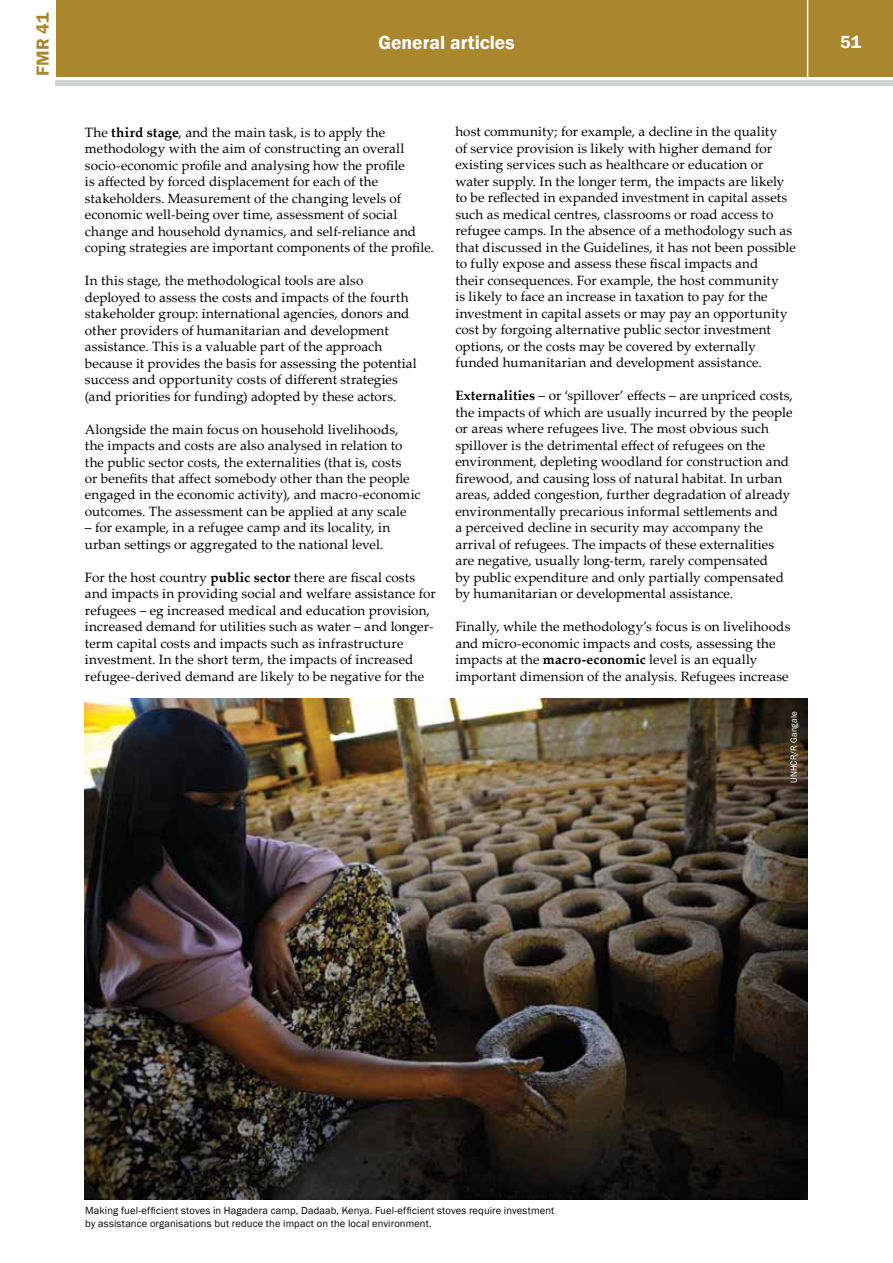
<style>
.page{position:relative;width:893px;height:1263px;background:#fff}
.page>*{position:absolute;margin:0;border:0;box-sizing:border-box;transform-origin:0 0}
.t1{font:600 19.5px "Franklin Gothic";color:#fff}
.t2{font:600 18px "Franklin Gothic";color:#aa862f}
.t3{font:600 18px "Franklin Gothic";color:#fff}
.t4{font:13.5px/16.5px "Palatino Linotype";letter-spacing:.005em;color:#000}
.t5{font:10.5px/12.6px "Franklin Gothic";letter-spacing:.015em;color:#000}
.t6{font:9px "Franklin Gothic";color:#fff}
.s1{font-weight:700}
</style>
<div class="page">
<div style="left:56px;top:0;width:837px;height:77px;background:#aa862f"></div>
<div style="left:56px;top:80px;width:837px;height:5px;background:#d1d3d4"></div>
<hr style="left:807px;top:0;width:1px;height:78px;background:#fff">
<img style="left:85px;top:699px;width:723px;height:500px">
<h2 class="t2" style="left:32px;top:76px;width:64px;rotate:-90deg">FMR 41</h2>
<h1 class="t1" style="left:379px;top:31px;width:138px">General articles</h1>
<h2 class="t3" style="left:840px;top:31px;width:22px">51</h2>
<p class="t4" style="left:85px;top:123px;width:351px">The <span class="s1">third stage</span>, and the main task, is to apply the methodology with the aim of constructing an overall socio-economic profile and analysing how the profile<br>is affected by forced displacement for each of the stakeholders. Measurement of the changing levels of economic well-being over time, assessment of social change and household dynamics, and self-reliance and coping strategies are important components of the profile.</p>
<p class="t4" style="left:85px;top:272px;width:333px">In this stage, the methodological tools are also deployed to assess the costs and impacts of the fourth stakeholder group: international agencies, donors and other providers of humanitarian and development assistance. This is a valuable part of the approach because it provides the basis for assessing the potential success and opportunity costs of different strategies (and priorities for funding) adopted by these actors.</p>
<p class="t4" style="left:85px;top:420px;width:337px">Alongside the main focus on household livelihoods, the impacts and costs are also analysed in relation to the public sector costs, the externalities (that is, costs<br>or benefits that affect somebody other than the people engaged in the economic activity), and macro-economic outcomes. The assessment can be applied at any scale</p>
<p class="t4" style="left:85px;top:519px;width:307px">– for example, in a refugee camp and its locality, in urban settings or aggregated to the national level.</p>
<p class="t4" style="left:85px;top:569px;width:352px">For the host country <span class="s1">public sector</span> there are fiscal costs and impacts in providing social and welfare assistance for refugees – eg increased medical and education provision, increased demand for utilities such as water – and longer&shy;term capital costs and impacts such as infrastructure investment. In the short term, the impacts of increased refugee-derived demand are likely to be negative for the</p>
<p class="t4" style="left:455px;top:123px;width:342px">host community; for example, a decline in the quality<br>of service provision is likely with higher demand for existing services such as healthcare or education or water supply. In the longer term, the impacts are likely to be reflected in expanded investment in capital assets such as medical centres, classrooms or road access to refugee camps. In the absence of a methodology such as that discussed in the Guidelines, it has not been possible to fully expose and assess these fiscal impacts and<br>their consequences. For example, the host community<br>is likely to face an increase in taxation to pay for the investment in capital assets or may pay an opportunity cost by forgoing alternative public sector investment options, or the costs may be covered by externally funded humanitarian and development assistance.</p>
<p class="t4" style="left:455px;top:387px;width:339px"><span class="s1">Externalities</span> – or ‘spillover’ effects – are unpriced costs, the impacts of which are usually incurred by the people or areas where refugees live. The most obvious such spillover is the detrimental effect of refugees on the environment, depleting woodland for construction and firewood, and causing loss of natural habitat. In urban areas, added congestion, further degradation of already environmentally precarious informal settlements and<br>a perceived decline in security may accompany the arrival of refugees. The impacts of these externalities are negative, usually long-term, rarely compensated<br>by public expenditure and only partially compensated by humanitarian or developmental assistance.</p>
<p class="t4" style="left:455px;top:618px;width:337px">Finally, while the methodology’s focus is on livelihoods and micro-economic impacts and costs, assessing the impacts at the <span class="s1">macro-economic</span> level is an equally important dimension of the analysis. Refugees increase</p>
<p class="t6" style="left:788px;top:783px;width:73px;rotate:-90deg">UNHCR/R Gangale</p>
<p class="t5" style="left:85px;top:1205px;width:471px">Making fuel-efficient stoves in Hagadera camp, Dadaab, Kenya. Fuel-efficient stoves require investment by assistance organisations but reduce the impact on the local environment.</p>
</div>
